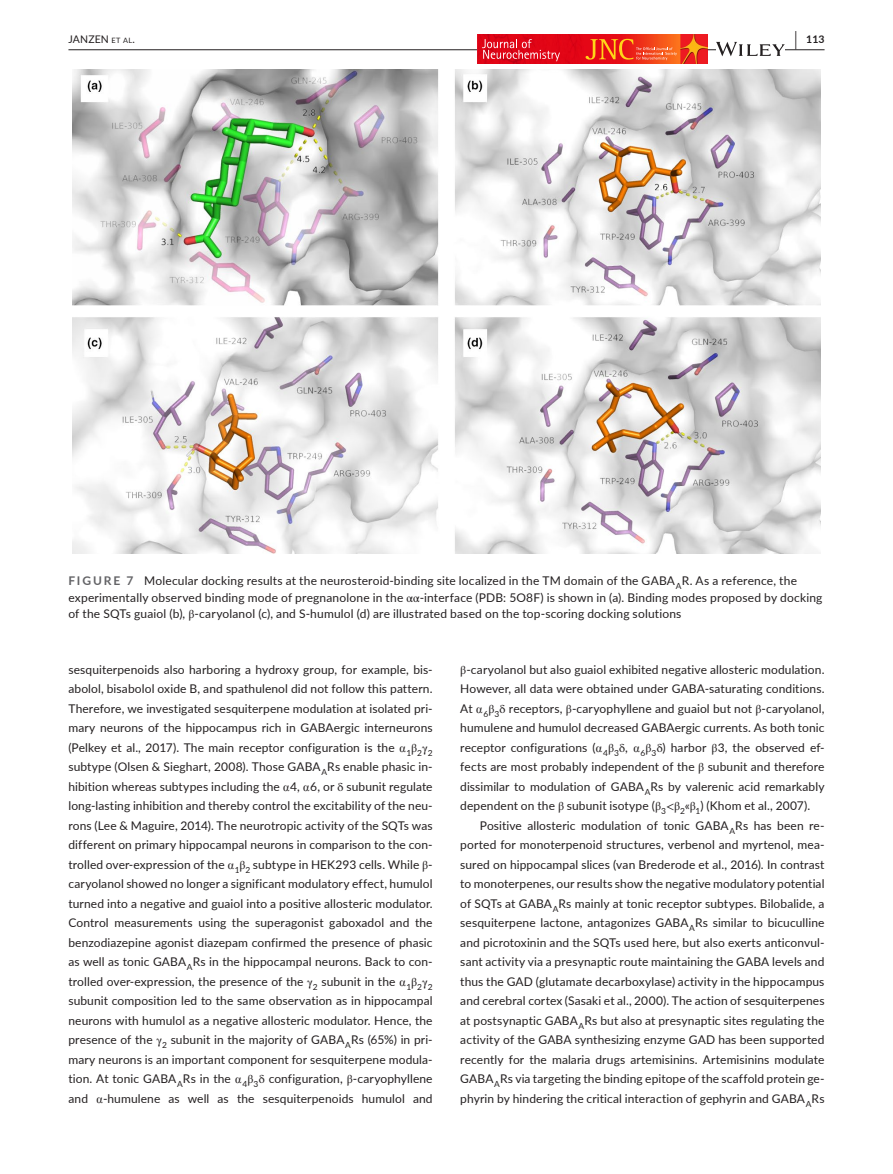
<style>
.page{position:relative;width:893px;height:1174px;background:#fff}
.page>*{position:absolute;margin:0;border:0;box-sizing:border-box;transform-origin:0 0}
.t1{font:12px/19.5px "Lato";letter-spacing:.01em;color:#231f20;text-align:justify}
.t2{font:10.5px "Lato";letter-spacing:.01em;color:#231f20}
.t3{font:700 10.5px "Lato";color:#231f20}
.s1{font-size:7.35px}
.s2{font-size:19.5px}
.s3{font-weight:700;color:#636366}
.s4{font-family:"STIX"}
.s5{font-family:"Arial Unicode MS"}
</style>
<div class="page">
<hr style="left:68px;top:49px;width:756px;height:1px;background:#231f20">
<img style="left:477px;top:34px;width:230px;height:30px">
<svg style="left:482px;top:39px;width:78px;height:22px;background:#e32e3c"></svg>
<svg style="left:586px;top:39px;width:91px;height:21px;background:#f05023"></svg>
<svg style="left:716px;top:42px;width:69px;height:14px"></svg>
<img style="left:72px;top:69px;width:749px;height:484px">
<p class="t2" style="left:68px;top:31px;width:68px">JANZEN <span class="s1">et al</span>.</p>
<p class="t3" style="left:795px;top:31px;width:31px"><span class="s2">|</span> 113</p>
<p class="t1" style="left:68px;top:572px;width:756px;line-height:16.5px;text-align:left"><span class="s3">FIGURE 7</span> Molecular docking results at the neurosteroid-binding site localized in the TM domain of the GABA<sub>A</sub>R. As a reference, the experimentally observed binding mode of pregnanolone in the <span class="s4">αα</span>-interface (PDB: 5O8F) is shown in (a). Binding modes proposed by docking of the SQTs guaiol (b), <span class="s4">β</span>-caryolanol (c), and S-humulol (d) are illustrated based on the top-scoring docking solutions</p>
<p class="t1" style="left:68px;top:659px;width:366px">sesquiterpenoids also harboring a hydroxy group, for example, bis&shy;abolol, bisabolol oxide B, and spathulenol did not follow this pattern.<br>Therefore, we investigated sesquiterpene modulation at isolated pri&shy;mary neurons of the hippocampus rich in GABAergic interneurons (Pelkey et al., 2017). The main receptor configuration is the <span class="s5">⍺</span><sub>1</sub><span class="s4">β</span><sub>2</sub><span class="s4">γ</span><sub>2 </sub>subtype (Olsen &amp; Sieghart, 2008). Those GABA<sub>A</sub>Rs enable phasic in&shy;hibition whereas subtypes including the <span class="s5">⍺</span>4, <span class="s5">⍺</span>6, or <span class="s4">δ</span> subunit regulate long-lasting inhibition and thereby control the excitability of the neu&shy;rons (Lee &amp; Maguire, 2014). The neurotropic activity of the SQTs was different on primary hippocampal neurons in comparison to the con&shy;trolled over-expression of the <span class="s5">⍺</span><sub>1</sub><span class="s4">β</span><sub>2</sub> subtype in HEK293 cells. While <span class="s4">β&shy;</span>caryolanol showed no longer a significant modulatory effect, humulol turned into a negative and guaiol into a positive allosteric modulator.<br>Control measurements using the superagonist gaboxadol and the benzodiazepine agonist diazepam confirmed the presence of phasic as well as tonic GABA<sub>A</sub>Rs in the hippocampal neurons. Back to con&shy;trolled over-expression, the presence of the <span class="s4">γ</span><sub>2</sub> subunit in the <span class="s5">⍺</span><sub>1</sub><span class="s4">β</span><sub>2</sub><span class="s4">γ</span><sub>2 </sub>subunit composition led to the same observation as in hippocampal neurons with humulol as a negative allosteric modulator. Hence, the presence of the <span class="s4">γ</span><sub>2</sub> subunit in the majority of GABA<sub>A</sub>Rs (65%) in pri&shy;mary neurons is an important component for sesquiterpene modula&shy;tion. At tonic GABA<sub>A</sub>Rs in the <span class="s5">⍺</span><sub>4</sub><span class="s4">β</span><sub>3</sub><span class="s4">δ</span> configuration, <span class="s4">β</span>-caryophyllene and <span class="s5">⍺</span>-humulene as well as the sesquiterpenoids humulol and</p>
<p class="t1" style="left:460px;top:659px;width:366px"><span class="s4">β</span>-caryolanol but also guaiol exhibited negative allosteric modulation.<br>However, all data were obtained under GABA-saturating conditions.<br>At <span class="s5">⍺</span><sub>6</sub><span class="s4">β</span><sub>3</sub><span class="s4">δ</span> receptors, <span class="s4">β</span>-caryophyllene and guaiol but not <span class="s4">β</span>-caryolanol, humulene and humulol decreased GABAergic currents. As both tonic receptor configurations (<span class="s5">⍺</span><sub>4</sub><span class="s4">β</span><sub>3</sub><span class="s4">δ</span>, <span class="s5">⍺</span><sub>6</sub><span class="s4">β</span><sub>3</sub><span class="s4">δ</span>) harbor <span class="s4">β</span>3, the observed ef&shy;fects are most probably independent of the <span class="s4">β</span> subunit and therefore dissimilar to modulation of GABA<sub>A</sub>Rs by valerenic acid remarkably dependent on the <span class="s4">β</span> subunit isotype (<span class="s4">β</span><sub>3</sub><span class="s4">&lt;β</span><sub>2</sub>«<span class="s4">β</span><sub>1</sub>) (Khom et al., 2007).</p>
<p class="t1" style="left:460px;top:815px;width:366px;text-indent:20px">Positive allosteric modulation of tonic GABA<sub>A</sub>Rs has been re&shy;ported for monoterpenoid structures, verbenol and myrtenol, mea&shy;sured on hippocampal slices (van Brederode et al., 2016). In contrast to monoterpenes, our results show the negative modulatory potential of SQTs at GABA<sub>A</sub>Rs mainly at tonic receptor subtypes. Bilobalide, a sesquiterpene lactone, antagonizes GABA<sub>A</sub>Rs similar to bicuculline and picrotoxinin and the SQTs used here, but also exerts anticonvul&shy;sant activity via a presynaptic route maintaining the GABA levels and thus the GAD (glutamate decarboxylase) activity in the hippocampus and cerebral cortex (Sasaki et al., 2000). The action of sesquiterpenes at postsynaptic GABA<sub>A</sub>Rs but also at presynaptic sites regulating the activity of the GABA synthesizing enzyme GAD has been supported recently for the malaria drugs artemisinins. Artemisinins modulate GABA<sub>A</sub>Rs via targeting the binding epitope of the scaffold protein ge&shy;phyrin by hindering the critical interaction of gephyrin and GABA<sub>A</sub>Rs</p>
</div>
